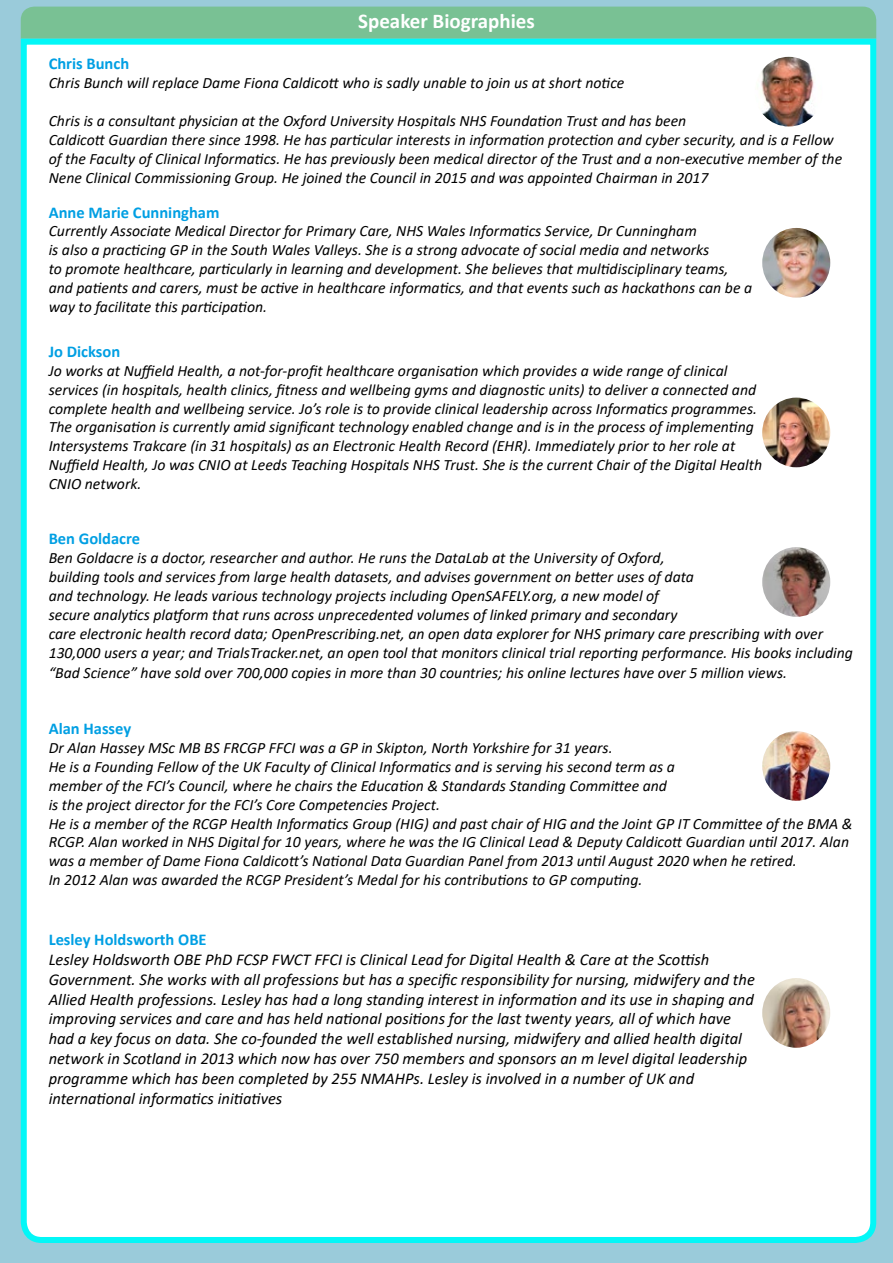
<style>
.page{position:relative;width:893px;height:1263px;background:#9acbda}
.page>*{position:absolute;margin:0;border:0;box-sizing:border-box;transform-origin:0 0}
.t1{font:700 21px "Calibri";color:#fff}
.t2{font:italic 16.5px/19.8px "Calibri";color:#000}
.t3{font:700 16.5px "Calibri";color:#009fe3}
.t4{font:italic 15.75px/18.9px "Calibri";color:#000}
</style>
<div class="page">
<div style="left:21px;top:7px;width:855px;height:29px;background:#79c194"></div>
<div style="left:20px;top:36px;width:857px;height:1207px;background:#fff"></div>
<img style="left:755px;top:57px;width:68px;height:70px">
<img style="left:762px;top:978px;width:68px;height:70px">
<img style="left:762px;top:547px;width:68px;height:70px">
<img style="left:762px;top:228px;width:68px;height:70px">
<img style="left:762px;top:731px;width:68px;height:70px">
<img style="left:762px;top:398px;width:68px;height:69px">
<h1 class="t1" style="left:358px;top:6px;width:178px">Speaker Biographies</h1>
<p class="t3" style="left:49px;top:52px;width:82px">Chris Bunch</p>
<p class="t4" style="left:49px;top:73px;width:577px">Chris Bunch will replace Dame Fiona Caldicott who is sadly unable to join us at short notice</p>
<p class="t4" style="left:49px;top:111px;width:795px">Chris is a consultant physician at the Oxford University Hospitals NHS Foundation Trust and has been<br>Caldicott Guardian there since 1998. He has particular interests in information protection and cyber security, and is a Fellow of the Faculty of Clinical Informatics. He has previously been medical director of the Trust and a non-executive member of the Nene Clinical Commissioning Group. He joined the Council in 2015 and was appointed Chairman in 2017</p>
<p class="t3" style="left:49px;top:200px;width:172px">Anne Marie Cunningham</p>
<p class="t4" style="left:49px;top:221px;width:705px">Currently Associate Medical Director for Primary Care, NHS Wales Informatics Service, Dr Cunningham<br>is also a practicing GP in the South Wales Valleys. She is a strong advocate of social media and networks<br>to promote healthcare, particularly in learning and development. She believes that multidisciplinary teams, and patients and carers, must be active in healthcare informatics, and that events such as hackathons can be a way to facilitate this participation.</p>
<p class="t3" style="left:49px;top:340px;width:73px">Jo Dickson</p>
<p class="t4" style="left:49px;top:360px;width:715px">Jo works at Nuffield Health, a not-for-profit healthcare organisation which provides a wide range of clinical services (in hospitals, health clinics, fitness and wellbeing gyms and diagnostic units) to deliver a connected and complete health and wellbeing service. Jo’s role is to provide clinical leadership across Informatics programmes.<br>The organisation is currently amid significant technology enabled change and is in the process of implementing Intersystems Trakcare (in 31 hospitals) as an Electronic Health Record (EHR). Immediately prior to her role at Nuffield Health, Jo was CNIO at Leeds Teaching Hospitals NHS Trust. She is the current Chair of the Digital Health CNIO network.</p>
<p class="t3" style="left:49px;top:527px;width:93px">Ben Goldacre</p>
<p class="t4" style="left:49px;top:548px;width:806px">Ben Goldacre is a doctor, researcher and author. He runs the DataLab at the University of Oxford,<br>building tools and services from large health datasets, and advises government on better uses of data<br>and technology. He leads various technology projects including OpenSAFELY.org, a new model of<br>secure analytics platform that runs across unprecedented volumes of linked primary and secondary<br>care electronic health record data; OpenPrescribing.net, an open data explorer for NHS primary care prescribing with over 130,000 users a year; and TrialsTracker.net, an open tool that monitors clinical trial reporting performance. His books including “Bad Science” have sold over 700,000 copies in more than 30 countries; his online lectures have over 5 million views.</p>
<p class="t3" style="left:49px;top:717px;width:84px">Alan Hassey</p>
<p class="t4" style="left:49px;top:737px;width:805px">Dr Alan Hassey MSc MB BS FRCGP FFCI was a GP in Skipton, North Yorkshire for 31 years.<br>He is a Founding Fellow of the UK Faculty of Clinical Informatics and is serving his second term as a<br>member of the FCI’s Council, where he chairs the Education &amp; Standards Standing Committee and<br>is the project director for the FCI’s Core Competencies Project.<br>He is a member of the RCGP Health Informatics Group (HIG) and past chair of HIG and the Joint GP IT Committee of the BMA &amp; RCGP. Alan worked in NHS Digital for 10 years, where he was the IG Clinical Lead &amp; Deputy Caldicott Guardian until 2017. Alan was a member of Dame Fiona Caldicott’s National Data Guardian Panel from 2013 until August 2020 when he retired.<br>In 2012 Alan was awarded the RCGP President’s Medal for his contributions to GP computing.</p>
<p class="t3" style="left:49px;top:928px;width:159px">Lesley Holdsworth OBE</p>
<p class="t2" style="left:49px;top:949px;width:708px">Lesley Holdsworth OBE PhD FCSP FWCT FFCI is Clinical Lead for Digital Health &amp; Care at the Scottish Government. She works with all professions but has a specific responsibility for nursing, midwifery and the Allied Health professions. Lesley has had a long standing interest in information and its use in shaping and improving services and care and has held national positions for the last twenty years, all of which have had a key focus on data. She co-founded the well established nursing, midwifery and allied health digital network in Scotland in 2013 which now has over 750 members and sponsors an m level digital leadership programme which has been completed by 255 NMAHPs. Lesley is involved in a number of UK and international informatics initiatives</p>
</div>
